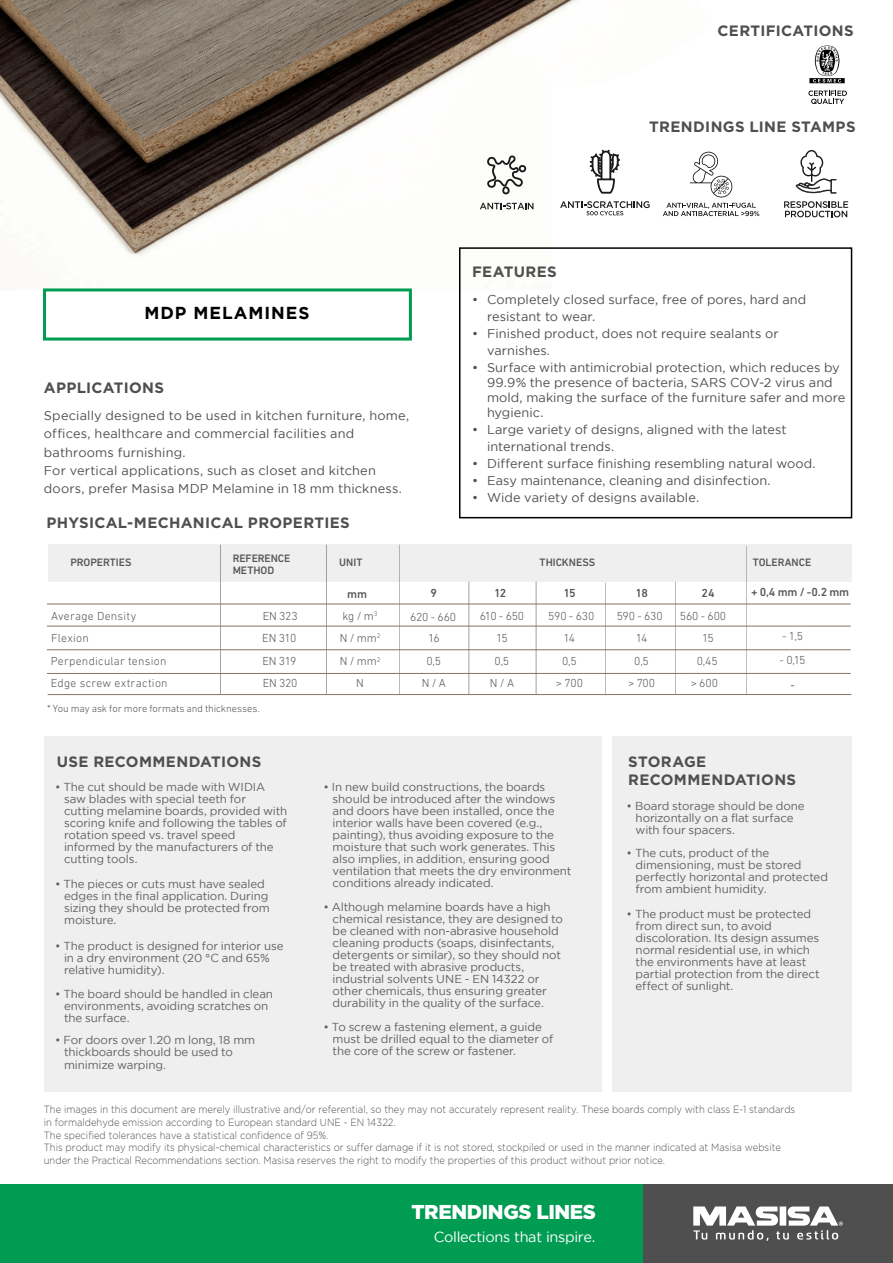
<style>
.page{position:relative;width:893px;height:1263px;background:#fff}
.page>*{position:absolute;margin:0;border:0;box-sizing:border-box;transform-origin:0 0}
.t1{font:900 20.1px "Gotham";letter-spacing:-.02em;color:#fff}
.t2{font:700 17.25px "Gotham";letter-spacing:.055em;color:#000}
.t3{font:700 15px/18px "Gotham";letter-spacing:.02em;color:#4f4f4f}
.t4{font:14.55px "Gotham";letter-spacing:-.02em;color:#fff}
.t5{font:12.75px/18.3px "Gotham";letter-spacing:.005em;color:#4f4f4f}
.t6{font:300 11.85px/21.9px "DIN Next LT Pro";letter-spacing:.015em;color:#575756;text-align:center}
.t7{font:500 11.85px "DIN Next LT Pro";letter-spacing:-.01em;color:#575756}
.t8{font:300 11.85px/21.9px "DIN Next LT Pro";letter-spacing:-.02em;color:#575756}
.t9{font:300 11.85px "DIN Next LT Pro";color:#1d1d1b}
.t10{font:11.55px/12px "Gotham";letter-spacing:-.01em;color:#606060}
.t11{font:500 10.95px/11.9px "DIN Next LT Pro";letter-spacing:-.005em;color:#575756}
.t12{font:300 10.5px/12.6px "Gotham";color:#4f4f4f;scale:.9 1}
.t13{font:300 10.5px "DIN Next LT Pro";letter-spacing:-.01em;color:#575756}
</style>
<div class="page">
<img style="left:0;top:0;width:727px;height:256px">
<div style="left:43px;top:288px;width:369px;height:52px;border:3px solid #009c52"></div>
<div style="left:0;top:1184px;width:643px;height:79px;background:#009c52"></div>
<div style="left:643px;top:1184px;width:250px;height:79px;background:#4f4f4f"></div>
<svg style="left:693px;top:1206px;width:150px;height:35px"></svg>
<div style="left:44px;top:736px;width:557px;height:355px;background:#efefef"></div>
<div style="left:613px;top:736px;width:239px;height:355px;background:#efefef"></div>
<div style="left:459px;top:247px;width:393px;height:271px;border:2px solid #000"></div>
<div style="left:48px;top:545px;width:803px;height:37px;background:#efefef"></div>
<hr style="left:47px;top:604px;width:804px;height:1px;background:#847465">
<hr style="left:47px;top:626px;width:804px;height:1px;background:#847465">
<hr style="left:47px;top:649px;width:804px;height:1px;background:#847465">
<hr style="left:47px;top:673px;width:804px;height:1px;background:#847465">
<hr style="left:48px;top:694px;width:803px;height:1px;background:#847465">
<hr style="left:220px;top:545px;width:1px;height:149px;background:#847465">
<hr style="left:326px;top:545px;width:1px;height:149px;background:#847465">
<hr style="left:400px;top:545px;width:1px;height:149px;background:#847465">
<hr style="left:469px;top:582px;width:1px;height:112px;background:#847465">
<hr style="left:536px;top:582px;width:1px;height:112px;background:#847465">
<hr style="left:605px;top:582px;width:1px;height:113px;background:#847465">
<hr style="left:675px;top:582px;width:1px;height:112px;background:#847465">
<hr style="left:746px;top:546px;width:1px;height:148px;background:#847465">
<svg style="left:809px;top:46px;width:36px;height:37px"></svg>
<svg style="left:796px;top:150px;width:40px;height:44px"></svg>
<svg style="left:487px;top:155px;width:39px;height:39px"></svg>
<svg style="left:590px;top:150px;width:30px;height:44px"></svg>
<svg style="left:690px;top:152px;width:42px;height:45px"></svg>
<svg style="left:808px;top:91px;width:39px;height:13px"></svg>
<svg style="left:480px;top:203px;width:53px;height:6px"></svg>
<svg style="left:560px;top:201px;width:90px;height:14px"></svg>
<svg style="left:663px;top:203px;width:96px;height:13px"></svg>
<svg style="left:784px;top:201px;width:64px;height:16px"></svg>
<p class="t3" style="left:717px;top:22px;width:138px">CERTIFICATIONS</p>
<h2 class="t2" style="left:144px;top:303px;width:167px">MDP MELAMINES</h2>
<p class="t3" style="left:44px;top:378px;width:122px">APPLICATIONS</p>
<p class="t5" style="left:44px;top:406px;width:367px">Specially designed to be used in kitchen furniture, home, offices, healthcare and commercial facilities and bathrooms furnishing.<br>For vertical applications, such as closet and kitchen doors, prefer Masisa MDP Melamine in 18 mm thickness.</p>
<p class="t3" style="left:46px;top:513px;width:305px">PHYSICAL-MECHANICAL PROPERTIES</p>
<p class="t11" style="left:233px;top:552px;width:59px">REFERENCE<br>METHOD</p>
<p class="t11" style="left:70px;top:557px;width:63px">PROPERTIES</p>
<p class="t11" style="left:339px;top:557px;width:25px">UNIT</p>
<p class="t3" style="left:649px;top:118px;width:208px">TRENDINGS LINE STAMPS</p>
<p class="t3" style="left:472px;top:262px;width:86px">FEATURES</p>
<p class="t5" style="left:487px;top:291px;width:321px;line-height:16.8px;text-indent:-15px">• Completely closed surface, free of pores, hard and resistant to wear.</p>
<p class="t5" style="left:487px;top:325px;width:293px;line-height:16.8px;text-indent:-15px">• Finished product, does not require sealants or varnishes.</p>
<p class="t5" style="left:487px;top:359px;width:360px;line-height:15.3px;text-indent:-15px">• Surface with antimicrobial protection, which reduces by 99.9% the presence of bacteria, SARS COV-2 virus and mold, making the surface of the furniture safer and more hygienic.</p>
<p class="t5" style="left:487px;top:421px;width:301px;line-height:16.8px;text-indent:-15px">• Large variety of designs, aligned with the latest international trends.</p>
<p class="t5" style="left:472px;top:454px;width:345px">• Different surface finishing resembling natural wood.</p>
<p class="t5" style="left:472px;top:471px;width:300px">• Easy maintenance, cleaning and disinfection.</p>
<p class="t5" style="left:472px;top:488px;width:229px">• Wide variety of designs available.</p>
<p class="t11" style="left:540px;top:557px;width:57px">THICKNESS</p>
<p class="t11" style="left:753px;top:557px;width:60px">TOLERANCE</p>
<p class="t7" style="left:702px;top:586px;width:14px">24</p>
<p class="t6" style="left:702px;top:605px;width:25px;text-align:left;text-indent:-22px">560 - 600<br>15</p>
<p class="t7" style="left:430px;top:586px;width:8px">9</p>
<p class="t6" style="left:410px;top:606px;width:48px;line-height:21.3px">620 - 660<br>16</p>
<p class="t6" style="left:422px;top:650px;width:26px">0,5<br>N / A</p>
<p class="t7" style="left:494px;top:586px;width:14px">12</p>
<p class="t6" style="left:480px;top:605px;width:46px">610 - 650<br>15</p>
<p class="t6" style="left:490px;top:650px;width:26px">0,5<br>N / A</p>
<p class="t7" style="left:636px;top:586px;width:14px">18</p>
<p class="t6" style="left:617px;top:605px;width:48px">590 - 630<br>14</p>
<p class="t6" style="left:634px;top:650px;width:16px">0,5</p>
<p class="t7" style="left:564px;top:586px;width:14px">15</p>
<p class="t6" style="left:548px;top:605px;width:48px">590 - 630<br>14</p>
<p class="t6" style="left:556px;top:650px;width:29px">0,5<br>&gt; 700</p>
<p class="t7" style="left:347px;top:587px;width:21px">mm</p>
<p class="t6" style="left:263px;top:605px;width:36px">EN 323</p>
<p class="t6" style="left:343px;top:605px;width:36px">kg / m<sup>3</sup></p>
<p class="t6" style="left:51px;top:605px;width:87px">Average Density</p>
<p class="t6" style="left:340px;top:626px;width:42px;line-height:23.7px;text-align:left">N / mm<sup>2<br></sup>N / mm<sup>2</sup></p>
<p class="t6" style="left:356px;top:672px;width:9px">N</p>
<p class="t6" style="left:262px;top:627px;width:36px">EN 310</p>
<p class="t6" style="left:51px;top:627px;width:39px">Flexion</p>
<p class="t6" style="left:51px;top:650px;width:117px">Perpendicular tension</p>
<p class="t6" style="left:697px;top:650px;width:22px">0,45</p>
<p class="t6" style="left:51px;top:672px;width:118px">Edge screw extraction</p>
<p class="t8" style="left:262px;top:650px;width:37px">EN 319<br>EN 320</p>
<p class="t6" style="left:628px;top:672px;width:29px">&gt; 700</p>
<p class="t6" style="left:691px;top:672px;width:29px">&gt; 600</p>
<p class="t13" style="left:47px;top:703px;width:214px">* You may ask for more formats and thicknesses.</p>
<p class="t7" style="left:751px;top:585px;width:100px">+ 0,4 mm / -0.2 mm</p>
<p class="t6" style="left:782px;top:625px;width:22px">- 1,5</p>
<p class="t6" style="left:780px;top:649px;width:27px">- 0,15</p>
<p class="t9" style="left:790px;top:678px;width:6px">-</p>
<p class="t3" style="left:57px;top:752px;width:206px">USE RECOMMENDATIONS</p>
<p class="t10" style="left:64px;top:781px;width:225px;text-indent:-9px">• The cut should be made with WIDIA saw blades with special teeth for cutting melamine boards, provided with scoring knife and following the tables of rotation speed vs. travel speed informed by the manufacturers of the cutting tools.</p>
<p class="t10" style="left:333px;top:781px;width:240px;text-indent:-9px">• In new build constructions, the boards should be introduced after the windows and doors have been installed, once the interior walls have been covered (e.g., painting), thus avoiding exposure to the moisture that such work generates. This also implies, in addition, ensuring good ventilation that meets the dry environment conditions already indicated.</p>
<p class="t10" style="left:333px;top:901px;width:232px;text-indent:-9px">• Although melamine boards have a high chemical resistance, they are designed to be cleaned with non-abrasive household cleaning products (soaps, disinfectants, detergents or similar), so they should not be treated with abrasive products, industrial solvents UNE - EN 14322 or other chemicals, thus ensuring greater durability in the quality of the surface.</p>
<p class="t10" style="left:333px;top:1021px;width:222px;text-indent:-9px">• To screw a fastening element, a guide must be drilled equal to the diameter of the core of the screw or fastener.</p>
<p class="t10" style="left:64px;top:878px;width:207px;text-indent:-9px">• The pieces or cuts must have sealed edges in the final application. During sizing they should be protected from moisture.</p>
<p class="t10" style="left:64px;top:940px;width:221px;text-indent:-9px">• The product is designed for interior use in a dry environment (20 °C and 65% relative humidity).</p>
<p class="t10" style="left:64px;top:988px;width:211px;text-indent:-9px">• The board should be handled in clean environments, avoiding scratches on the surface.</p>
<p class="t10" style="left:64px;top:1034px;width:193px;text-indent:-9px">• For doors over 1.20 m long, 18 mm thickboards should be used to minimize warping.</p>
<p class="t3" style="left:628px;top:752px;width:169px">STORAGE<br>RECOMMENDATIONS</p>
<p class="t10" style="left:636px;top:800px;width:171px;text-indent:-9px">• Board storage should be done horizontally on a flat surface with four spacers.</p>
<p class="t10" style="left:636px;top:847px;width:194px;text-indent:-9px">• The cuts, product of the dimensioning, must be stored perfectly horizontal and protected from ambient humidity.</p>
<p class="t10" style="left:636px;top:908px;width:186px;text-indent:-9px">• The product must be protected from direct sun, to avoid discoloration. Its design assumes normal residential use, in which the environments have at least partial protection from the direct effect of sunlight.</p>
<p class="t12" style="left:44px;top:1103px;width:836px">The images in this document are merely illustrative and/or referential, so they may not accurately represent reality. These boards comply with class E-1 standards in formaldehyde emission according to European standard UNE - EN 14322.<br>The specified tolerances have a statistical confidence of 95%.<br>This product may modify its physical-chemical characteristics or suffer damage if it is not stored, stockpiled or used in the manner indicated at Masisa website under the Practical Recommendations section. Masisa reserves the right to modify the properties of this product without prior notice.</p>
<h1 class="t1" style="left:411px;top:1200px;width:186px">TRENDINGS LINES</h1>
<p class="t4" style="left:434px;top:1228px;width:163px">Collections that inspire.</p>
</div>
